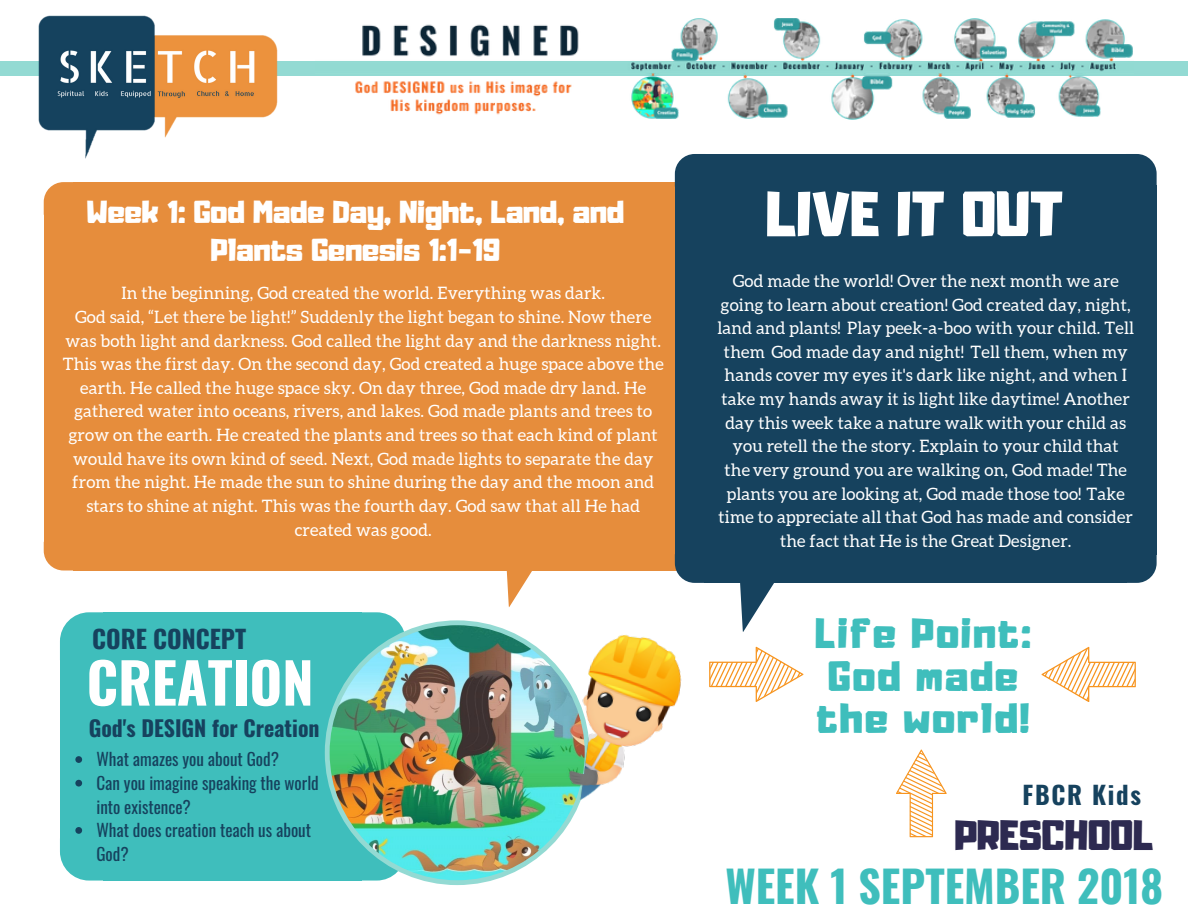
<style>
.page{position:relative;width:1188px;height:918px;background:#fff}
.page>*{position:absolute;margin:0;border:0;box-sizing:border-box;transform-origin:0 0}
.t1{font:55.95px "Adumu";color:#fff}
.t2{font:700 55.95px "Oswald";color:#fff}
.t3{font:700 43.65px "Oswald";color:#3fbebc}
.t4{font:37.35px/42.8px "Adumu";letter-spacing:.06em;color:#3fbebc;text-align:center}
.t5{font:37.35px "Adumu";color:#2d2a51}
.t6{font:28.05px/38.2px "Adumu";color:#fff;text-align:center}
.t7{font:700 24.9px "Oswald";color:#16425e}
.t8{font:700 24.9px "Oswald";letter-spacing:.07em;color:#16425e}
.t9{font:700 21.75px "Oswald";color:#16425e}
.t10{font:17.1px/23.7px "Aleo";letter-spacing:.01em;color:#fff;text-align:center}
.t11{font:17.1px/23.7px "Oswald";color:#16425e}
</style>
<div class="page">
<svg style="left:506px;top:571px;width:26px;height:23px"></svg>
<svg style="left:362px;top:612px;width:34px;height:8px"></svg>
<div style="left:103px;top:659px;width:259px;height:181px;background:#3fbebc"></div>
<div style="left:103px;top:612px;width:259px;height:48px;background:#3fbebc"></div>
<svg style="left:60px;top:612px;width:43px;height:47px;background:#51c4c2"></svg>
<div style="left:60px;top:659px;width:45px;height:181px;background:#3fbebc"></div>
<div style="left:103px;top:839px;width:259px;height:42px;background:#3fbebc"></div>
<svg style="left:75px;top:756px;width:7px;height:7px"></svg>
<svg style="left:75px;top:780px;width:7px;height:7px"></svg>
<svg style="left:60px;top:827px;width:43px;height:54px"></svg>
<img style="left:325px;top:620px;width:220px;height:265px">
<img style="left:466px;top:594px;width:216px;height:258px">
<div style="left:73px;top:214px;width:625px;height:329px;background:#e68d3c"></div>
<div style="left:73px;top:182px;width:625px;height:33px;background:#e68d3c"></div>
<svg style="left:44px;top:195px;width:29px;height:19px"></svg>
<div style="left:44px;top:214px;width:30px;height:329px;background:#e68d3c"></div>
<div style="left:73px;top:542px;width:625px;height:29px;background:#e68d3c"></div>
<svg style="left:44px;top:543px;width:29px;height:28px"></svg>
<svg style="left:1127px;top:154px;width:30px;height:32px"></svg>
<div style="left:1126px;top:186px;width:31px;height:369px;background:#16425e"></div>
<div style="left:705px;top:186px;width:422px;height:369px;background:#16425e"></div>
<div style="left:705px;top:154px;width:422px;height:33px;background:#16425e"></div>
<svg style="left:675px;top:154px;width:30px;height:32px"></svg>
<div style="left:675px;top:186px;width:31px;height:369px;background:#16425e"></div>
<div style="left:705px;top:554px;width:422px;height:29px;background:#16425e"></div>
<svg style="left:675px;top:555px;width:99px;height:77px"></svg>
<svg style="left:1127px;top:555px;width:30px;height:28px"></svg>
<div style="left:0;top:61px;width:1188px;height:14px;background:#93dad3"></div>
<img style="left:315px;top:18px;width:819px;height:101px">
<img style="left:19px;top:15px;width:279px;height:180px">
<svg style="left:709px;top:647px;width:94px;height:55px"></svg>
<svg style="left:896px;top:750px;width:51px;height:87px"></svg>
<svg style="left:1042px;top:647px;width:94px;height:55px"></svg>
<h3 class="t6" style="left:87px;top:190px;width:539px">Week 1: God Made Day, Night, Land, and<br>Plants Genesis 1:1-19</h3>
<p class="t10" style="left:63px;top:281px;width:602px">In the beginning, God created the world. Everything was dark.<br>God said, “Let there be light!” Suddenly the light began to shine. Now there was both light and darkness. God called the light day and the darkness night.<br>This was the first day. On the second day, God created a huge space above the earth. He called the huge space sky. On day three, God made dry land. He gathered water into oceans, rivers, and lakes. God made plants and trees to grow on the earth. He created the plants and trees so that each kind of plant would have its own kind of seed. Next, God made lights to separate the day from the night. He made the sun to shine during the day and the moon and stars to shine at night. This was the fourth day. God saw that all He had created was good.</p>
<h3 class="t7" style="left:92px;top:619px;width:155px">CORE CONCEPT</h3>
<h1 class="t2" style="left:87px;top:639px;width:229px">CREATION</h1>
<p class="t9" style="left:89px;top:711px;width:232px">God's DESIGN for Creation</p>
<p class="t11" style="left:97px;top:747px;width:224px">What amazes you about God?<br>Can you imagine speaking the world into existence?<br>What does creation teach us about<br>God?</p>
<h1 class="t1" style="left:766px;top:167px;width:299px">LIVE IT OUT</h1>
<p class="t10" style="left:717px;top:269px;width:418px">God made the world! Over the next month we are going to learn about creation! God created day, night, land and plants! Play peek-a-boo with your child. Tell them God made day and night! Tell them, when my hands cover my eyes it's dark like night, and when I take my hands away it is light like daytime! Another day this week take a nature walk withyour child as you retell the the story. Explain to your child that<br>the very ground you are walking on, God made! The plants you are looking at, God made those too! Take time to appreciate all that God has made and consider the fact that He is the Great Designer.</p>
<h3 class="t4" style="left:815px;top:609px;width:217px">Life Point:<br>God made</h3>
<h3 class="t4" style="left:816px;top:694px;width:215px">the world!</h3>
<h3 class="t8" style="left:1023px;top:775px;width:120px">FBCR Kids</h3>
<h3 class="t5" style="left:955px;top:804px;width:200px">PRESCHOOL</h3>
<h2 class="t3" style="left:725px;top:852px;width:439px">WEEK 1 SEPTEMBER 2018</h2>
</div>
